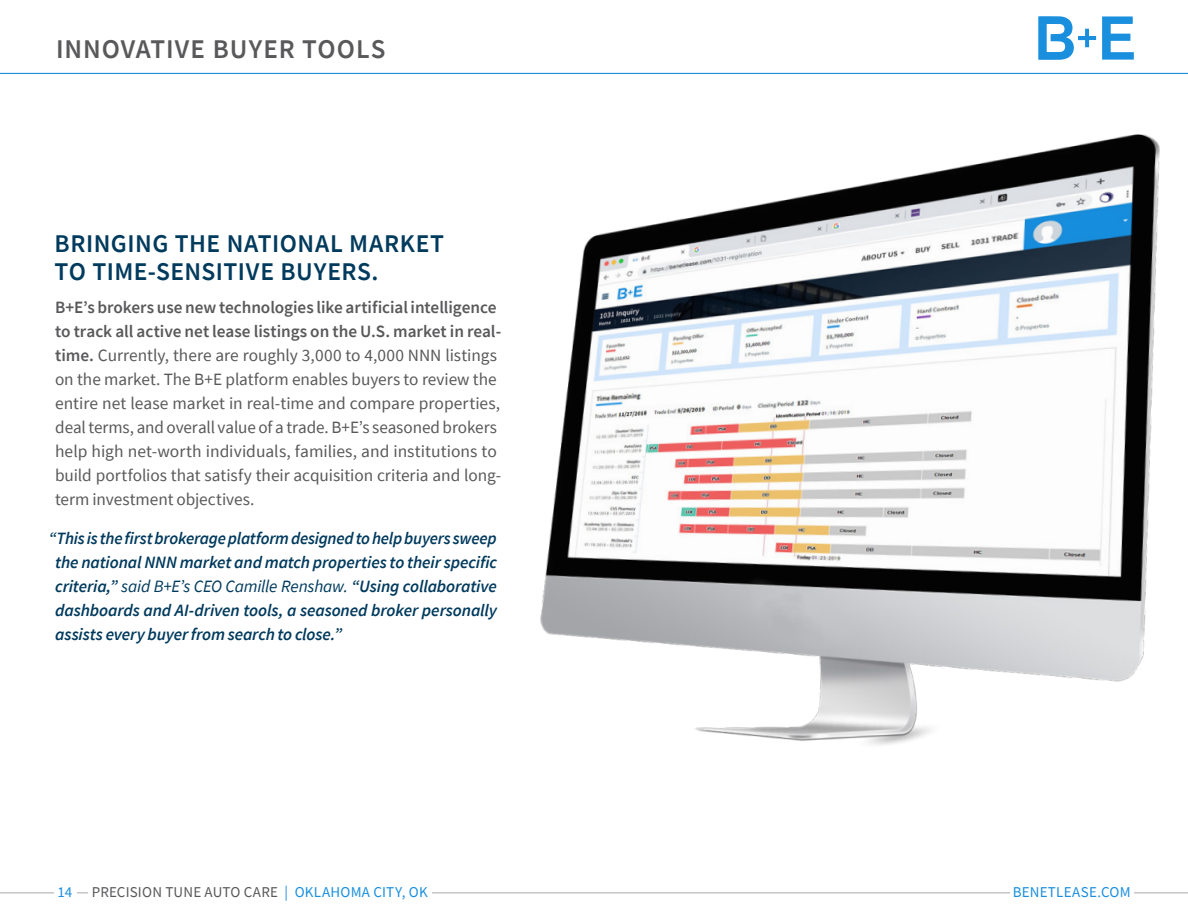
<style>
.page{position:relative;width:1188px;height:918px;background:#fff}
.page>*{position:absolute;margin:0;border:0;box-sizing:border-box;transform-origin:0 0}
.t1{font:600 27px "Source Sans Pro";letter-spacing:.03em;color:#59595b}
.t2{font:600 25.5px/28.5px "Source Sans Pro";letter-spacing:.02em;color:#003a5d}
.t3{font:17.25px/24px "Source Sans Pro";color:#59595b}
.t4{font:italic 600 17.25px/24px "Source Sans Pro";letter-spacing:-.01em;color:#003a5d;text-align:justify}
.t5{font:15px "Source Sans Pro";letter-spacing:.015em;color:#59595b}
.t6{font:15px "Source Sans Pro";letter-spacing:.015em;color:#198fde}
.s1{font-weight:600}
.s2{font-weight:400}
.s3{color:#198fde}
</style>
<div class="page">
<svg style="left:1102px;top:16px;width:31px;height:44px"></svg>
<svg style="left:1038px;top:16px;width:58px;height:44px"></svg>
<hr style="left:0;top:73px;width:1188px;height:1px;background:#198fde">
<hr style="left:0;top:893px;width:1188px;height:1px;background:#a7a8aa">
<div style="left:88px;top:883px;width:343px;height:16px;background:#fff"></div>
<div style="left:1010px;top:883px;width:124px;height:16px;background:#fff"></div>
<div style="left:54px;top:883px;width:22px;height:16px;background:#fff"></div>
<img style="left:540px;top:134px;width:620px;height:611px">
<h1 class="t1" style="left:56px;top:31px;width:331px">INNOVATIVE BUYER TOOLS</h1>
<h2 class="t2" style="left:55px;top:229px;width:391px">BRINGING THE NATIONAL MARKET<br>TO TIME-SENSITIVE BUYERS.</h2>
<p class="t3" style="left:55px;top:295px;width:448px"><span class="s1">B+E’s brokers use new technologies like artificial intelligence to track all active net lease listings on the U.S. market in real&shy;time.</span> Currently, there are roughly 3,000 to 4,000 NNN listings on the market. The B+E platform enables buyers to review the entire net lease market in real-time and compare properties, deal terms, and overall value of a trade. B+E’s seasoned brokers help high net-worth individuals, families, and institutions to build portfolios that satisfy their acquisition criteria and long&shy;term investment objectives.</p>
<p class="t4" style="left:55px;top:526px;width:443px;text-indent:-6px">“This is the first brokerage platform designed to help buyers sweep the national NNN market and match properties to their specific criteria,” <span class="s2">said B+E’s CEO Camille Renshaw.</span> “Using collaborative dashboards and AI-driven tools, a seasoned broker personally assists every buyer from search to close.”</p>
<p class="t6" style="left:58px;top:882px;width:16px">14</p>
<p class="t5" style="left:92px;top:882px;width:337px">PRECISION TUNE AUTO CARE <span class="s3">| OKLAHOMA CITY, OK</span></p>
<p class="t6" style="left:1013px;top:882px;width:119px">BENETLEASE.COM</p>
</div>
